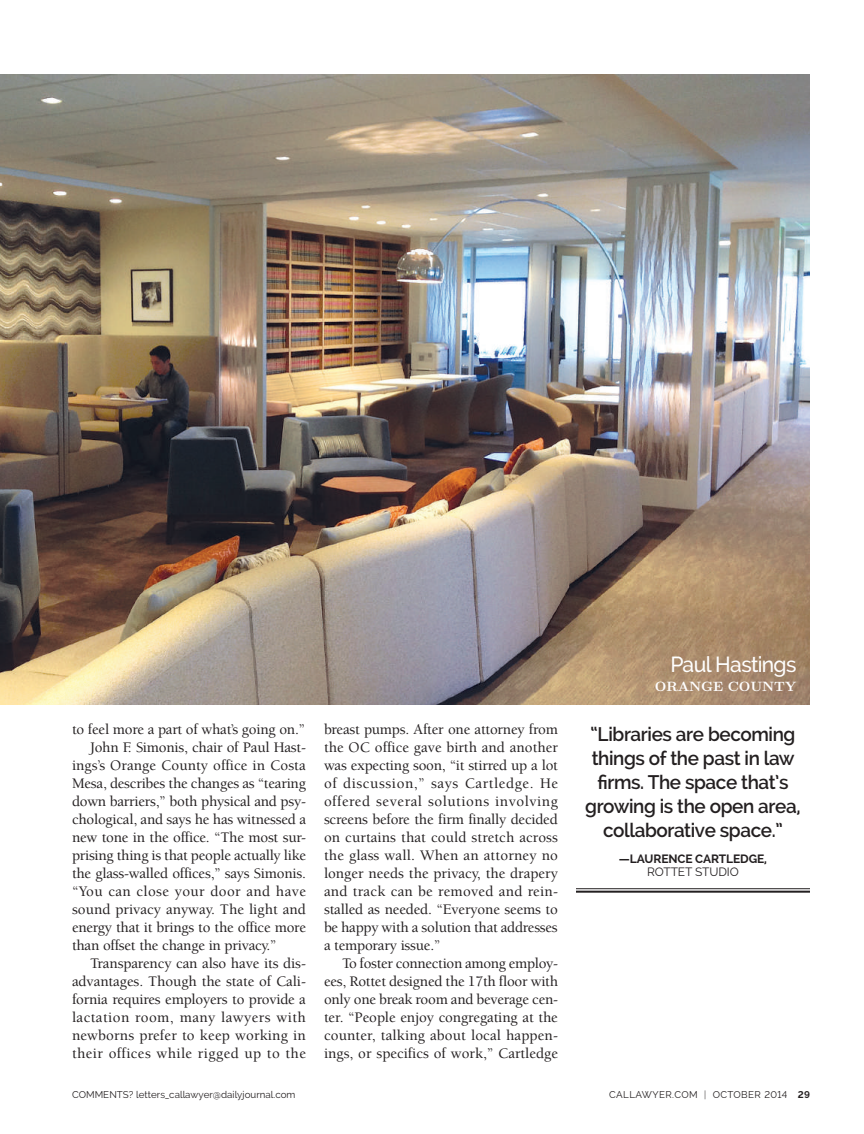
<style>
.page{position:relative;width:864px;height:1134px;background:#fff}
.page>*{position:absolute;margin:0;border:0;box-sizing:border-box;transform-origin:0 0}
.t1{font:500 21.75px "Raleway";letter-spacing:-.03em;color:#fff}
.t2{font:600 19.5px/24px "Raleway";letter-spacing:-.02em;color:#231f20;text-align:center}
.t3{font:500 15px/18px "Berkeley Std";letter-spacing:-.015em;color:#231f20;text-align:justify}
.t4{font:500 15px "Berkeley Std";letter-spacing:.025em;color:#231f20}
.t5{font:500 15px "Berkeley Std";letter-spacing:.005em;color:#231f20}
.t6{font:500 15px "Berkeley Std";letter-spacing:.03em;color:#231f20}
.t7{font:500 15px "Berkeley Std";letter-spacing:.01em;color:#231f20}
.t8{font:700 13.5px "LM Roman 10";letter-spacing:-.015em;color:#fff}
.t9{font:700 12px "Raleway";letter-spacing:-.01em;color:#231f20}
.t10{font:12px "Raleway";letter-spacing:-.01em;color:#231f20}
.t11{font:9.75px "Raleway";letter-spacing:.005em;color:#231f20}
.t12{font:9.75px "Raleway";letter-spacing:.04em;color:#231f20}
.s1{font-weight:300}
.s2{font-weight:700}
</style>
<div class="page">
<img style="left:0;top:75px;width:810px;height:630px">
<hr style="left:576px;top:888px;width:234px;height:1px;background:#231f20">
<hr style="left:576px;top:891px;width:234px;height:2px;background:#231f20">
<p class="t3" style="left:72px;top:720px;width:235px">to feel more a part of what’s going on.”</p>
<p class="t3" style="left:90px;top:738px;width:217px">John F. Simonis, chair of Paul Hast-</p>
<p class="t5" style="left:72px;top:757px;width:235px">ings’s Orange County office in Costa</p>
<p class="t3" style="left:72px;top:774px;width:235px">Mesa, describes the changes as “tearing</p>
<p class="t3" style="left:72px;top:792px;width:235px">down barriers,” both physical and psy-</p>
<p class="t3" style="left:72px;top:810px;width:236px">chological, and says he has witnessed a</p>
<p class="t3" style="left:72px;top:828px;width:235px">new tone in the office. “The most sur-</p>
<p class="t3" style="left:72px;top:846px;width:236px">prising thing is that people actually like</p>
<p class="t3" style="left:72px;top:864px;width:235px">the glass-walled offices,” says Simonis.</p>
<p class="t4" style="left:72px;top:883px;width:236px">“You can close your door and have</p>
<p class="t3" style="left:72px;top:900px;width:235px">sound privacy anyway. The light and</p>
<p class="t3" style="left:72px;top:918px;width:235px">energy that it brings to the office more</p>
<p class="t3" style="left:72px;top:936px;width:206px">than offset the change in privacy.”</p>
<p class="t3" style="left:90px;top:954px;width:217px">Transparency can also have its dis-</p>
<p class="t3" style="left:72px;top:972px;width:235px">advantages. Though the state of Cali-</p>
<p class="t3" style="left:72px;top:990px;width:235px">fornia requires employers to provide a</p>
<p class="t6" style="left:72px;top:1009px;width:235px">lactation room, many lawyers with</p>
<p class="t7" style="left:72px;top:1027px;width:235px">newborns prefer to keep working in</p>
<p class="t4" style="left:72px;top:1045px;width:236px">their offices while rigged up to the</p>
<p class="t3" style="left:324px;top:720px;width:236px">breast pumps. After one attorney from the OC office gave birth and another was expecting soon, “it stirred up a lot of discussion,” says Cartledge. He offered several solutions involving screens before the firm finally decided on curtains that could stretch across the glass wall. When an attorney no longer needs the privacy, the drapery and track can be removed and rein&shy;stalled as needed. “Everyone seems to be happy with a solution that addresses a temporary issue.”</p>
<p class="t3" style="left:324px;top:954px;width:236px;text-indent:18px">To foster connection among employ&shy;ees, Rottet designed the 17th floor with only one break room and beverage cen&shy;ter. “People enjoy congregating at the counter, talking about local happen&shy;ings, or specifics of work,” Cartledge</p>
<h1 class="t1" style="left:670px;top:652px;width:128px">Paul Hastings</h1>
<p class="t8" style="left:655px;top:676px;width:143px">ORANGE COUNTY</p>
<h2 class="t2" style="left:585px;top:722px;width:217px">“Libraries are becoming things of the past in law firms. The space that’s growing is the open area, collaborative space.”</h2>
<p class="t9" style="left:619px;top:852px;width:150px">—LAURENCE CARTLEDGE,</p>
<p class="t10" style="left:647px;top:865px;width:93px">ROTTET STUDIO</p>
<p class="t11" style="left:72px;top:1089px;width:225px">COMMENTS? letters_callawyer@dailyjournal.com</p>
<p class="t12" style="left:609px;top:1089px;width:202px">CALLAWYER.COM <span class="s1">|</span> OCTOBER 2014 <span class="s2">29</span></p>
</div>
